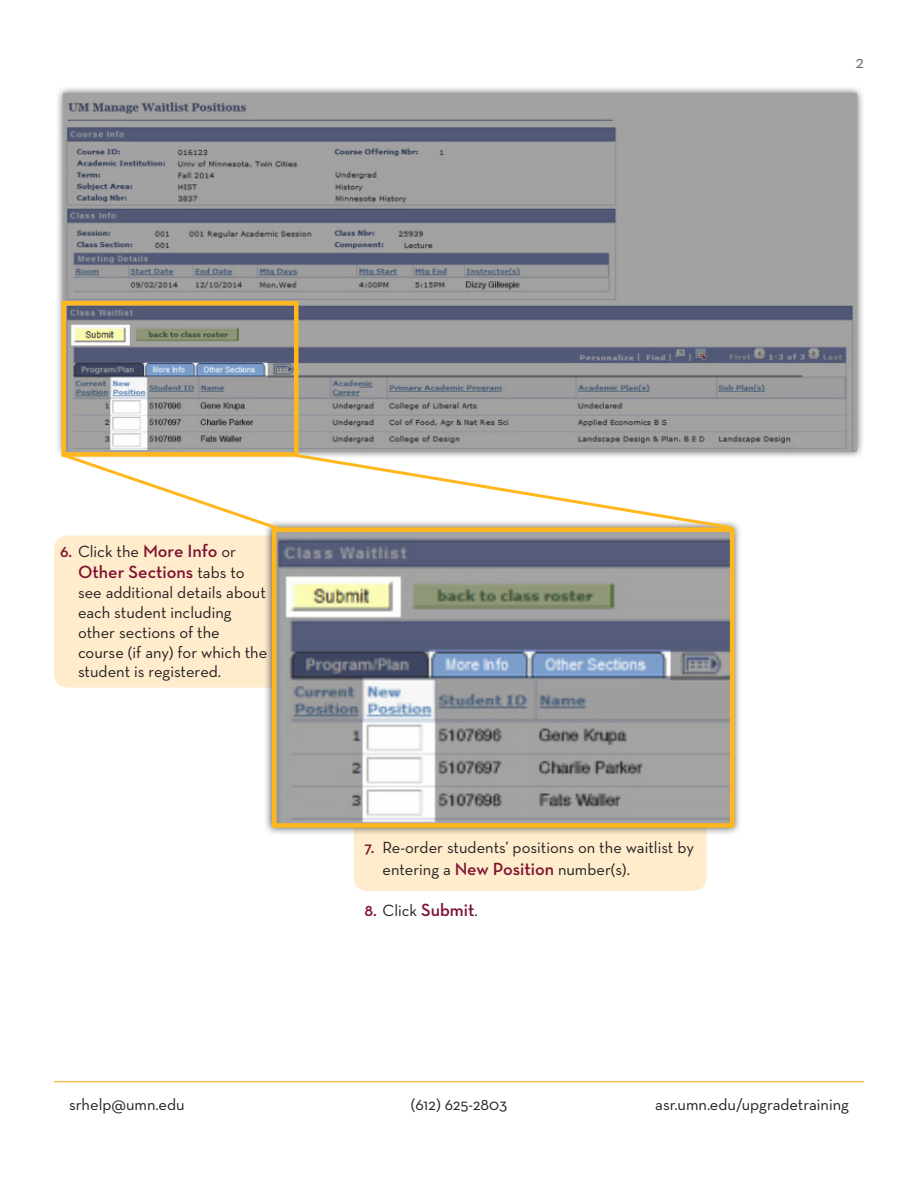
<style>
.page{position:relative;width:918px;height:1188px;background:#fff}
.page>*{position:absolute;margin:0;border:0;box-sizing:border-box;transform-origin:0 0}
.t1{font:600 18px "Neutraface Text";color:#7f1231}
.t2{font:18px "Neutraface Text";color:#6c6d70}
.t3{font:16.5px/19.8px "Neutraface Text";color:#231f20}
.s1{font-weight:600;color:#7f1231}
.s2{font-weight:600;font-size:18px;color:#7f1231}
.s3{font-weight:400;font-size:16.5px;color:#231f20}
</style>
<div class="page">
<hr style="left:54px;top:1081px;width:810px;height:1px;background:#fdc056">
<div style="left:354px;top:814px;width:352px;height:77px;background:#feeccc;border-radius:14px"></div>
<div style="left:54px;top:536px;width:380px;height:152px;background:#feeccc;border-radius:14px"></div>
<div style="left:55px;top:85px;width:810px;height:375px;background:#231f20;opacity:.75"></div>
<img style="left:63px;top:93px;width:794px;height:358px">
<div style="left:62px;top:301px;width:236px;height:156px;border:4px solid #ffb71e"></div>
<div style="left:264px;top:519px;width:479px;height:317px;background:#231f20;opacity:.75"></div>
<img style="left:277px;top:532px;width:452px;height:291px">
<div style="left:272px;top:527px;width:462px;height:301px;border:4px solid #ffb71e"></div>
<svg style="left:291px;top:452px;width:443px;height:79px"></svg>
<svg style="left:58px;top:451px;width:223px;height:81px"></svg>
<p class="t2" style="left:856px;top:51px;width:10px">2</p>
<p class="t3" style="left:60px;top:541px;width:178px"><span class="s1">6.</span> Click the <span class="s2">More Info</span> or</p>
<p class="t1" style="left:78px;top:561px;width:168px">Other Sections <span class="s3">tabs to</span></p>
<p class="t3" style="left:78px;top:582px;width:191px">see additional details about each student including other sections of the course (if any) for which the student is registered.</p>
<p class="t3" style="left:382px;top:837px;width:313px;line-height:21.6px;text-indent:-18px"><span class="s1">7.</span> Re-order students’ positions on the waitlist by entering a <span class="s2">New Position</span> number(s).</p>
<p class="t3" style="left:364px;top:900px;width:115px"><span class="s1">8.</span> Click <span class="s2">Submit</span>.</p>
<p class="t3" style="left:69px;top:1094px;width:117px">srhelp@umn.edu</p>
<p class="t3" style="left:411px;top:1094px;width:98px">(612) 625-2803</p>
<p class="t3" style="left:655px;top:1094px;width:195px">asr.umn.edu/upgradetraining</p>
</div>
